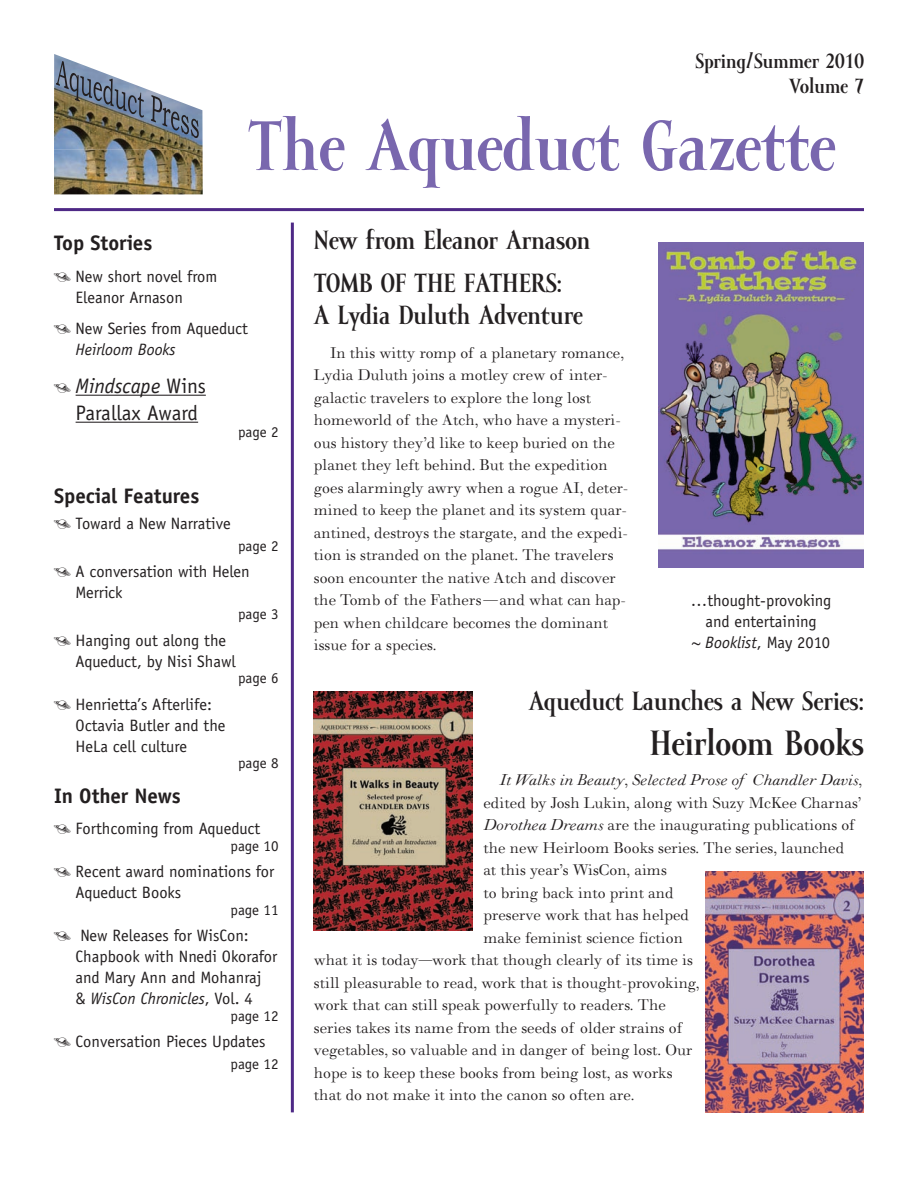
<style>
.page{position:relative;width:918px;height:1188px;background:#fff}
.page>*{position:absolute;margin:0;border:0;box-sizing:border-box;transform-origin:0 0}
.t1{font:700 72px "Mramor";color:#7967ae}
.t2{font:700 36px "Mramor";color:#231f20}
.t3{font:700 27px/43.2px "Mramor";color:#231f20}
.t4{font:700 21px "Officina Sans LT";color:#231f20}
.t5{font:21px/27px "Officina Sans LT";color:#231f20}
.t6{font:700 21px/25.2px "Mramor";color:#231f20;text-align:right}
.t7{font:18px/22.5px "Walbaum";color:#231f20}
.t8{font:italic 18px "Walbaum";color:#231f20}
.t9{font:16.5px/21px "Officina Sans LT";color:#231f20}
.t10{font:15px "Officina Sans LT";color:#231f20}
.s1{font-family:"Rocket Science 1"}
.s2{font-style:italic}
.s3{font-family:"Rocket Science 1";font-size:16.5px}
.s4{font-style:normal}
</style>
<div class="page">
<img style="left:54px;top:54px;width:149px;height:140px">
<svg style="left:56px;top:61px;width:88px;height:57px"></svg>
<svg style="left:151px;top:95px;width:48px;height:43px;background:#7f8998"></svg>
<hr style="left:291px;top:223px;width:3px;height:889px;background:#4e2986">
<hr style="left:54px;top:208px;width:810px;height:3px;background:#4e2986">
<hr style="left:76px;top:395px;width:130px;height:1px;background:#231f20">
<hr style="left:76px;top:422px;width:122px;height:1px;background:#231f20">
<img style="left:314px;top:692px;width:159px;height:238px">
<img style="left:705px;top:871px;width:159px;height:241px">
<img style="left:659px;top:242px;width:205px;height:325px">
<p class="t6" style="left:695px;top:51px;width:170px">Spring/Summer 2010<br>Volume 7</p>
<h1 class="t1" style="left:248px;top:105px;width:589px">The Aqueduct Gazette</h1>
<p class="t4" style="left:54px;top:229px;width:100px">Top Stories</p>
<p class="t9" style="left:76px;top:265px;width:143px;text-indent:-22px"><span class="s1">P</span> New short novel from<br>Eleanor Arnason</p>
<p class="t9" style="left:76px;top:318px;width:174px;text-indent:-22px"><span class="s1">P</span> New Series from Aqueduct<br><span class="s2">Heirloom Books</span></p>
<p class="t5" style="left:76px;top:373px;width:132px;text-indent:-22px"><span class="s3">P</span> <span class="s2">Mindscape</span> Wins<br>Parallax Award</p>
<p class="t10" style="left:238px;top:423px;width:42px">page 2</p>
<p class="t4" style="left:54px;top:482px;width:147px">Special Features</p>
<p class="t9" style="left:54px;top:513px;width:178px"><span class="s1">P</span> Toward a New Narrative</p>
<p class="t10" style="left:238px;top:537px;width:42px">page 2</p>
<p class="t9" style="left:76px;top:561px;width:176px;text-indent:-22px"><span class="s1">P</span> A conversation with Helen<br>Merrick</p>
<p class="t10" style="left:238px;top:605px;width:42px">page 3</p>
<p class="t9" style="left:76px;top:630px;width:162px;text-indent:-22px"><span class="s1">P</span> Hanging out along the<br>Aqueduct, by Nisi Shawl</p>
<p class="t10" style="left:238px;top:669px;width:42px">page 6</p>
<p class="t9" style="left:76px;top:693px;width:151px;text-indent:-22px"><span class="s1">P</span> Henrietta’s Afterlife:<br>Octavia Butler and the<br>HeLa cell culture</p>
<p class="t10" style="left:238px;top:754px;width:42px">page 8</p>
<p class="t4" style="left:54px;top:782px;width:128px">In Other News</p>
<p class="t9" style="left:54px;top:818px;width:208px"><span class="s1">P</span> Forthcoming from Aqueduct</p>
<p class="t10" style="left:231px;top:837px;width:50px">page 10</p>
<p class="t9" style="left:76px;top:861px;width:200px;text-indent:-22px"><span class="s1">P</span> Recent award nominations for<br>Aqueduct Books</p>
<p class="t10" style="left:231px;top:901px;width:50px">page 11</p>
<p class="t9" style="left:76px;top:925px;width:203px;text-indent:-22px"><span class="s1">P</span> New Releases for WisCon:<br>Chapbook with Nnedi Okorafor and Mary Ann and Mohanraj<br>&amp; <span class="s2">WisCon Chronicles</span>, Vol. 4</p>
<p class="t10" style="left:231px;top:1007px;width:50px">page 12</p>
<p class="t9" style="left:54px;top:1031px;width:213px"><span class="s1">P</span> Conversation Pieces Updates</p>
<p class="t10" style="left:231px;top:1055px;width:50px">page 12</p>
<h3 class="t3" style="left:314px;top:221px;width:278px">New from Eleanor Arnason<br>TOMB OF THE FATHERS:</h3>
<h3 class="t3" style="left:314px;top:297px;width:270px">A Lydia Duluth Adventure</h3>
<p class="t7" style="left:314px;top:342px;width:316px;text-indent:16px">In this witty romp of a planetary romance, Lydia Duluth joins a motley crew of inter&shy;galactic travelers to explore the long lost homeworld of the Atch, who have a mysteri&shy;ous history they’d like to keep buried on the planet they left behind. But the expedition goes alarmingly awry when a rogue AI, deter&shy;mined to keep the planet and its system quar&shy;antined, destroys the stargate, and the expedi&shy;tion is stranded on the planet. The travelers soon encounter the native Atch and discover the Tomb of the Fathers—and what can hap&shy;pen when childcare becomes the dominant issue for a species.</p>
<p class="t9" style="left:691px;top:590px;width:142px;text-align:center">…thought-provoking and entertaining<br>~ <span class="s2">Booklist</span>, May 2010</p>
<h3 class="t3" style="left:529px;top:682px;width:337px">Aqueduct Launches a New Series:</h3>
<h2 class="t2" style="left:650px;top:722px;width:216px">Heirloom Books</h2>
<p class="t8" style="left:500px;top:771px;width:364px">It Walks in Beauty<span class="s4">,</span> Selected Prose of Chandler Davis<span class="s4">,</span></p>
<p class="t7" style="left:483px;top:792px;width:380px">edited by Josh Lukin, along with Suzy McKee Charnas’</p>
<p class="t7" style="left:483px;top:814px;width:373px"><span class="s2">Dorothea Dreams</span> are the inaugurating publications of</p>
<p class="t7" style="left:483px;top:837px;width:363px">the new Heirloom Books series. The series, launched</p>
<p class="t7" style="left:483px;top:859px;width:185px">at this year’s WisCon, aims</p>
<p class="t7" style="left:483px;top:882px;width:192px">to bring back into print and</p>
<p class="t7" style="left:483px;top:904px;width:207px">preserve work that has helped</p>
<p class="t7" style="left:483px;top:927px;width:201px">make feminist science fiction</p>
<p class="t7" style="left:314px;top:949px;width:381px">what it is today—work that though clearly of its time is</p>
<p class="t7" style="left:314px;top:972px;width:387px">still pleasurable to read, work that is thought-provoking,</p>
<p class="t7" style="left:314px;top:994px;width:354px">work that can still speak powerfully to readers. The</p>
<p class="t7" style="left:314px;top:1017px;width:370px">series takes its name from the seeds of older strains of</p>
<p class="t7" style="left:314px;top:1039px;width:380px">vegetables, so valuable and in danger of being lost. Our</p>
<p class="t7" style="left:314px;top:1062px;width:360px">hope is to keep these books from being lost, as works</p>
<p class="t7" style="left:314px;top:1084px;width:322px">that do not make it into the canon so often are.</p>
</div>
